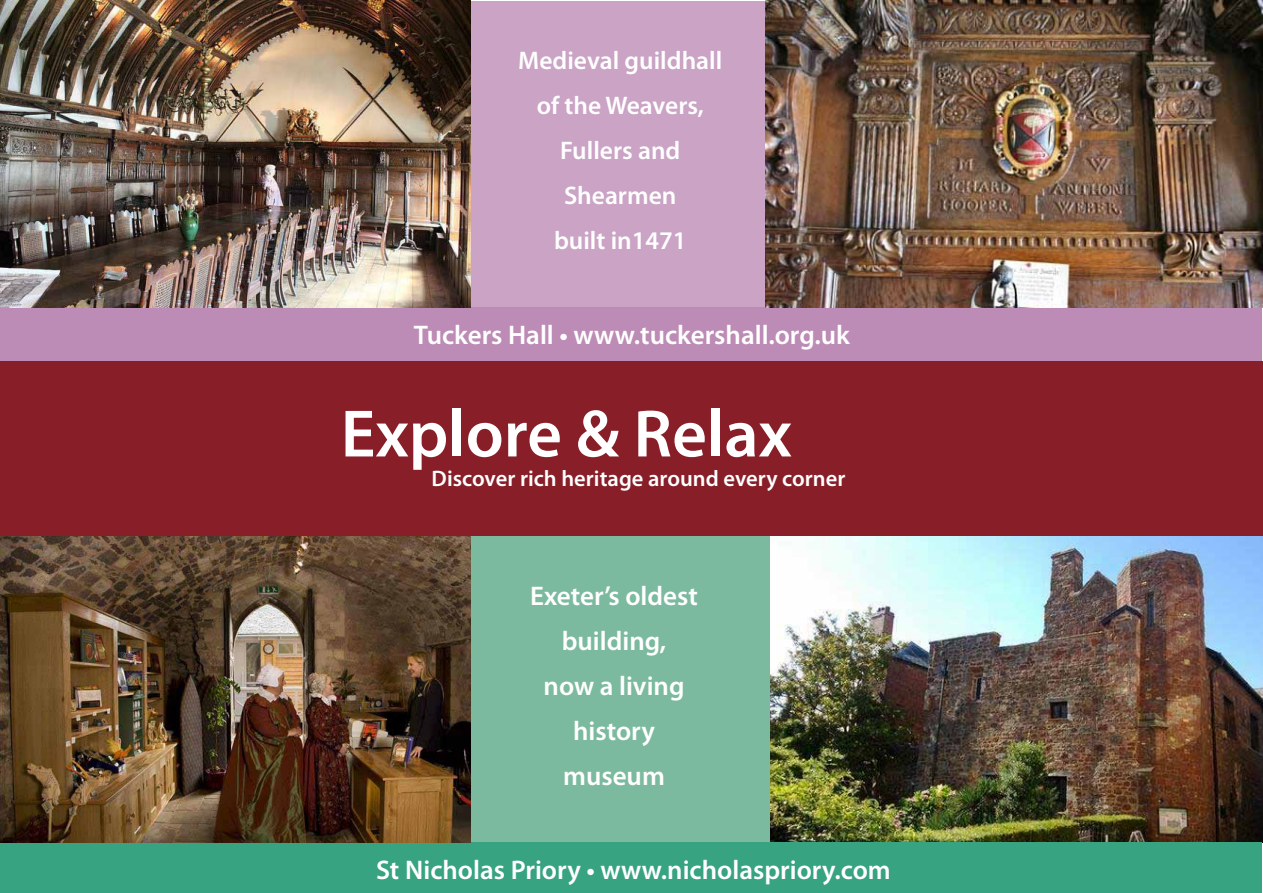
<style>
.page{position:relative;width:1263px;height:893px;background:#fff}
.page>*{position:absolute;margin:0;border:0;box-sizing:border-box;transform-origin:0 0}
.t1{font:600 67.5px "Myriad Pro";color:#fff}
.t2{font:600 27px/45px "Myriad Pro";color:#fff;text-align:center}
.t3{font:600 25.5px/45px "Myriad Pro";color:#fff;text-align:center}
.t4{font:600 22.5px "Myriad Pro";color:#fff}
</style>
<div class="page">
<img style="left:770px;top:534px;width:493px;height:308px">
<div style="left:471px;top:1px;width:299px;height:322px;background:#caa3c5"></div>
<div style="left:471px;top:534px;width:299px;height:323px;background:#7cba9f"></div>
<div style="left:1px;top:308px;width:1261px;height:53px;background:#bd8cb6"></div>
<div style="left:1px;top:842px;width:1261px;height:51px;background:#37a380"></div>
<img style="left:1px;top:0;width:470px;height:308px">
<img style="left:1px;top:536px;width:470px;height:306px">
<img style="left:765px;top:0;width:498px;height:308px">
<div style="left:0;top:361px;width:1262px;height:175px;background:#881f28"></div>
<p class="t3" style="left:518px;top:37px;width:206px">Medieval guildhall of the Weavers,<br>Fullers and<br>Shearmen<br>built in1471</p>
<p class="t2" style="left:414px;top:312px;width:437px">Tuckers Hall • www.tuckershall.org.uk</p>
<h1 class="t1" style="left:341px;top:391px;width:453px">Explore &amp; Relax</h1>
<p class="t4" style="left:432px;top:464px;width:415px">Discover rich heritage around every corner</p>
<p class="t2" style="left:530px;top:572px;width:169px">Exeter’s oldest building,<br>now a living history museum</p>
<p class="t2" style="left:376px;top:847px;width:516px">St Nicholas Priory • www.nicholaspriory.com</p>
</div>
